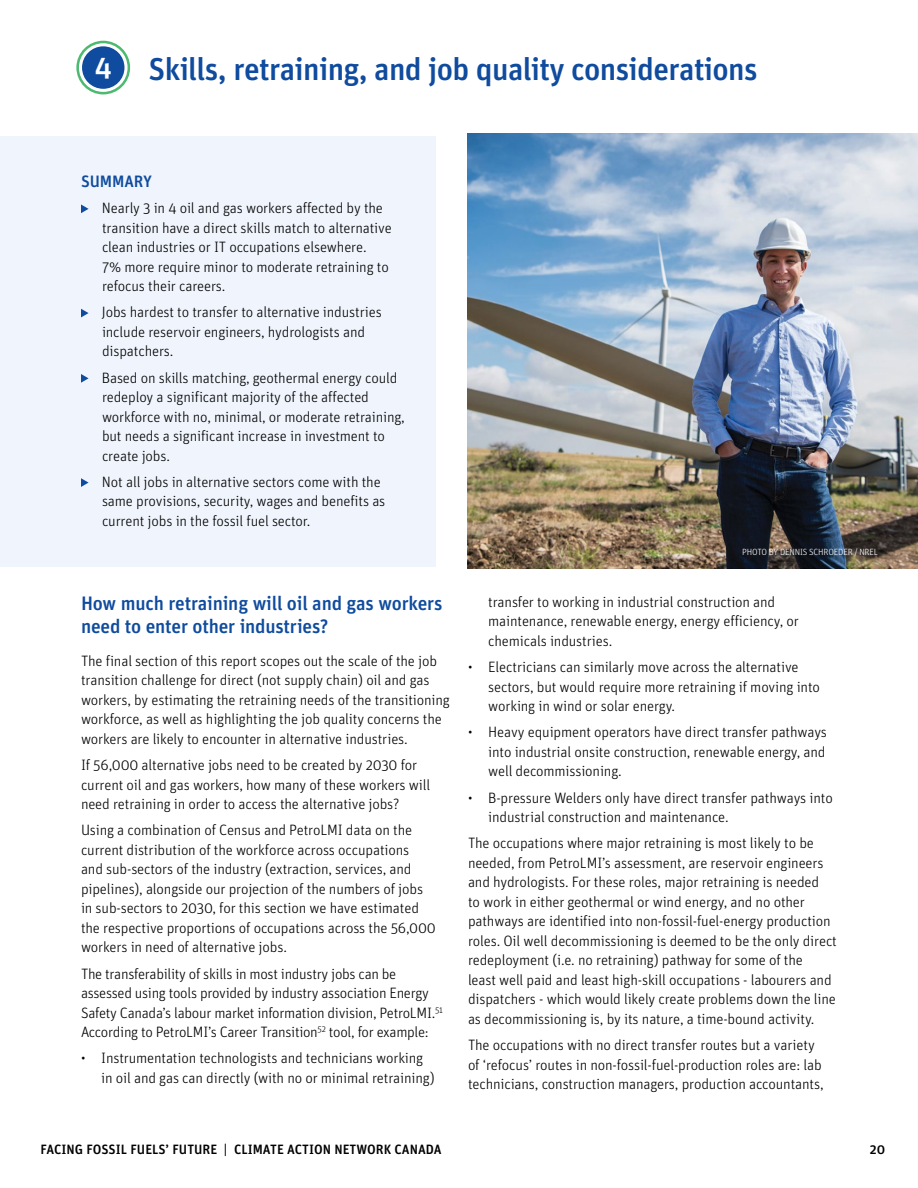
<style>
.page{position:relative;width:918px;height:1188px;background:#fff}
.page>*{position:absolute;margin:0;border:0;box-sizing:border-box;transform-origin:0 0}
.t1{font:500 31.5px "Unit";letter-spacing:-.02em;color:#0f4b9e}
.t2{font:500 30px "Unit";color:#fff}
.t3{font:500 19.5px/22.5px "Unit";letter-spacing:-.01em;color:#0f4b9e}
.t4{font:500 16.5px "Unit";letter-spacing:-.01em;color:#0f4b9e}
.t5{font:300 15px/19.5px "Unit";letter-spacing:-.01em;color:#000}
.t6{font:500 13.5px "Unit";color:#000}
.t7{font:300 9px "Unit";letter-spacing:-.02em;color:#fff}
</style>
<div class="page">
<div style="left:0;top:136px;width:435px;height:431px;background:#f0f5fd"></div>
<svg style="left:81px;top:204px;width:8px;height:9px"></svg>
<svg style="left:81px;top:309px;width:8px;height:8px"></svg>
<svg style="left:81px;top:374px;width:8px;height:9px"></svg>
<svg style="left:81px;top:478px;width:8px;height:9px"></svg>
<img style="left:468px;top:134px;width:450px;height:434px">
<div style="left:82px;top:46px;width:42px;height:43px;background:#0f4b9e;border-radius:50%"></div>
<div style="left:76px;top:41px;width:54px;height:53px;border:3px solid #4cba70;border-radius:50%"></div>
<p class="t2" style="left:94px;top:48px;width:19px">4</p>
<p class="t1" style="left:148px;top:50px;width:611px">Skills, retraining, and job quality considerations</p>
<p class="t4" style="left:81px;top:171px;width:72px">SUMMARY</p>
<p class="t5" style="left:102px;top:198px;width:291px">Nearly 3 in 4 oil and gas workers affected by the transition have a direct skills match to alternative clean industries or IT occupations elsewhere.<br>7% more require minor to moderate retraining to refocus their careers.</p>
<p class="t5" style="left:102px;top:302px;width:281px">Jobs hardest to transfer to alternative industries include reservoir engineers, hydrologists and dispatchers.</p>
<p class="t5" style="left:102px;top:368px;width:304px">Based on skills matching, geothermal energy could redeploy a significant majority of the affected workforce with no, minimal, or moderate retraining, but needs a significant increase in investment to create jobs.</p>
<p class="t5" style="left:102px;top:472px;width:285px">Not all jobs in alternative sectors come with the same provisions, security, wages and benefits as current jobs in the fossil fuel sector.</p>
<p class="t3" style="left:81px;top:592px;width:363px">How much retraining will oil and gas workers need to enter other industries?</p>
<p class="t5" style="left:81px;top:651px;width:370px">The final section of this report scopes out the scale of the job transition challenge for direct (not supply chain) oil and gas workers, by estimating the retraining needs of the transitioning workforce, as well as highlighting the job quality concerns the workers are likely to encounter in alternative industries.</p>
<p class="t5" style="left:81px;top:755px;width:351px">If 56,000 alternative jobs need to be created by 2030 for current oil and gas workers, how many of these workers will need retraining in order to access the alternative jobs?</p>
<p class="t5" style="left:81px;top:820px;width:356px">Using a combination of Census and PetroLMI data on the current distribution of the workforce across occupations<br>and sub-sectors of the industry (extraction, services, and pipelines), alongside our projection of the numbers of jobs in sub-sectors to 2030, for this section we have estimated the respective proportions of occupations across the 56,000 workers in need of alternative jobs.</p>
<p class="t5" style="left:81px;top:964px;width:363px">The transferability of skills in most industry jobs can be assessed using tools provided by industry association Energy Safety Canada’s labour market information division, PetroLMI.<sup>51<br></sup>According to PetroLMI’s Career Transition<sup>52</sup> tool, for example:</p>
<p class="t5" style="left:101px;top:1048px;width:335px;text-indent:-20px">• Instrumentation technologists and technicians working in oil and gas can directly (with no or minimal retraining)</p>
<p class="t7" style="left:742px;top:547px;width:137px">PHOTO BY DENNIS SCHROEDER / NREL</p>
<p class="t5" style="left:488px;top:592px;width:312px">transfer to working in industrial construction and maintenance, renewable energy, energy efficiency, or chemicals industries.</p>
<p class="t5" style="left:488px;top:657px;width:333px;text-indent:-20px">• Electricians can similarly move across the alternative sectors, but would require more retraining if moving into working in wind or solar energy.</p>
<p class="t5" style="left:488px;top:722px;width:340px;text-align:justify;text-indent:-20px">• Heavy equipment operators have direct transfer pathways into industrial onsite construction, renewable energy, and well decommissioning.</p>
<p class="t5" style="left:488px;top:788px;width:346px;text-indent:-20px">• B-pressure Welders only have direct transfer pathways into industrial construction and maintenance.</p>
<p class="t5" style="left:468px;top:833px;width:370px">The occupations where major retraining is most likely to be needed, from PetroLMI’s assessment, are reservoir engineers and hydrologists. For these roles, major retraining is needed<br>to work in either geothermal or wind energy, and no other pathways are identified into non-fossil-fuel-energy production roles. Oil well decommissioning is deemed to be the only direct redeployment (i.e. no retraining) pathway for some of the<br>least well paid and least high-skill occupations - labourers and dispatchers - which would likely create problems down the line as decommissioning is, by its nature, a time-bound activity.</p>
<p class="t5" style="left:468px;top:1035px;width:357px">The occupations with no direct transfer routes but a variety of ‘refocus’ routes in non-fossil-fuel-production roles are: lab technicians, construction managers, production accountants,</p>
<p class="t6" style="left:40px;top:1141px;width:403px">FACING FOSSIL FUELS’ FUTURE | CLIMATE ACTION NETWORK CANADA</p>
<p class="t6" style="left:870px;top:1141px;width:17px">20</p>
</div>
